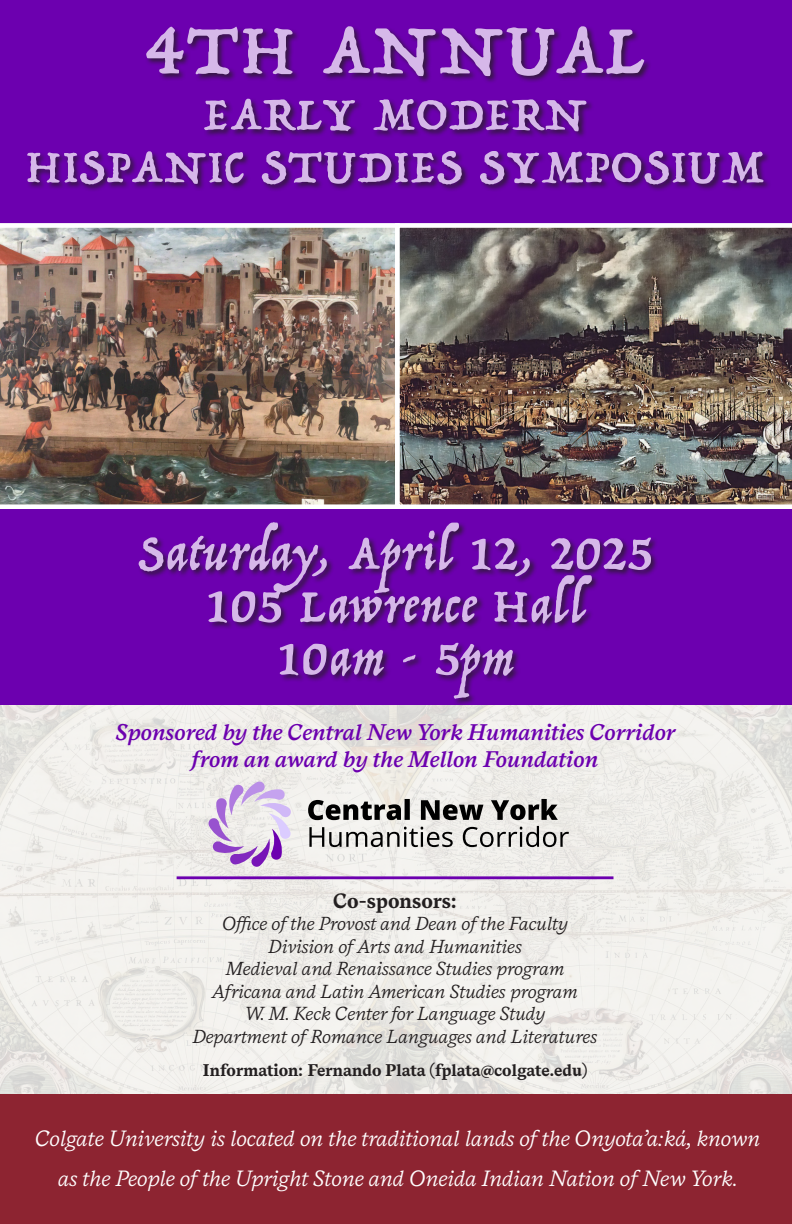
<style>
.page{position:relative;width:792px;height:1224px;background:#fff}
.page>*{position:absolute;margin:0;border:0;box-sizing:border-box;transform-origin:0 0}
.t1{font:79px "Trattatello";letter-spacing:.03em;color:#d6b8e9}
.t2{font:52.6px "Trattatello";letter-spacing:.03em;color:#d6b8e9}
.t3{font:51.6px "Trattatello";letter-spacing:.03em;color:#d6b8e9}
.t4{font:italic 600 22.6px "Messina Serif";color:#6c00af}
.t5{font:italic 22px "Messina Serif";color:#fff}
.t6{font:700 20.6px "Messina Serif";color:#231f20}
.t7{font:italic 18.8px "Messina Serif";color:#231f20}
.t8{font:700 17px "Messina Serif";color:#231f20}
</style>
<div class="page">
<div style="left:0;top:0;width:792px;height:223px;background:#6c00af"></div>
<img style="left:0;top:705px;width:792px;height:389px">
<div style="left:26px;top:25px;width:746px;height:167px;background:#231f20;opacity:.75"></div>
<svg style="left:208px;top:782px;width:84px;height:85px;background:#d6c2e2"></svg>
<svg style="left:308px;top:799px;width:250px;height:21px;background:#858481"></svg>
<svg style="left:309px;top:826px;width:260px;height:21px;background:#b6b4b2"></svg>
<hr style="left:177px;top:876px;width:437px;height:3px;background:#6c00af">
<img style="left:0;top:223px;width:395px;height:282px">
<img style="left:399px;top:223px;width:393px;height:282px">
<div style="left:0;top:509px;width:792px;height:196px;background:#6c00af"></div>
<div style="left:137px;top:521px;width:522px;height:186px;background:#231f20;opacity:.75"></div>
<div style="left:0;top:1094px;width:792px;height:130px;background:#8d2431"></div>
<p class="t1" style="left:145px;top:-1px;width:502px">4TH ANNUAL</p>
<p class="t3" style="left:203px;top:81px;width:385px">EARLY MODERN</p>
<p class="t3" style="left:26px;top:134px;width:740px">HISPANIC STUDIES SYMPOSIUM</p>
<p class="t2" style="left:138px;top:520px;width:515px">Saturday, April 12, 2025</p>
<p class="t2" style="left:206px;top:572px;width:380px">105 Lawrence Hall</p>
<p class="t2" style="left:277px;top:625px;width:238px">10am - 5pm</p>
<p class="t4" style="left:115px;top:715px;width:562px">Sponsored by the Central New York Humanities Corridor</p>
<p class="t4" style="left:192px;top:742px;width:408px">from an award by the Mellon Foundation</p>
<p class="t6" style="left:333px;top:885px;width:126px">Co-sponsors:</p>
<p class="t7" style="left:222px;top:909px;width:347px">Office of the Provost and Dean of the Faculty</p>
<p class="t7" style="left:269px;top:932px;width:255px">Division of Arts and Humanities</p>
<p class="t7" style="left:226px;top:955px;width:340px">Medieval and Renaissance Studies program</p>
<p class="t7" style="left:212px;top:977px;width:367px">Africana and Latin American Studies program</p>
<p class="t7" style="left:245px;top:1000px;width:302px">W. M. Keck Center for Language Study</p>
<p class="t7" style="left:193px;top:1022px;width:406px">Department of Romance Languages and Literatures</p>
<p class="t8" style="left:203px;top:1057px;width:386px">Information: Fernando Plata (fplata@colgate.edu)</p>
<p class="t5" style="left:35px;top:1121px;width:727px">Colgate University is located on the traditional lands of the Onyota’a:ká, known</p>
<p class="t5" style="left:58px;top:1161px;width:681px">as the People of the Upright Stone and Oneida Indian Nation of New York.</p>
</div>
